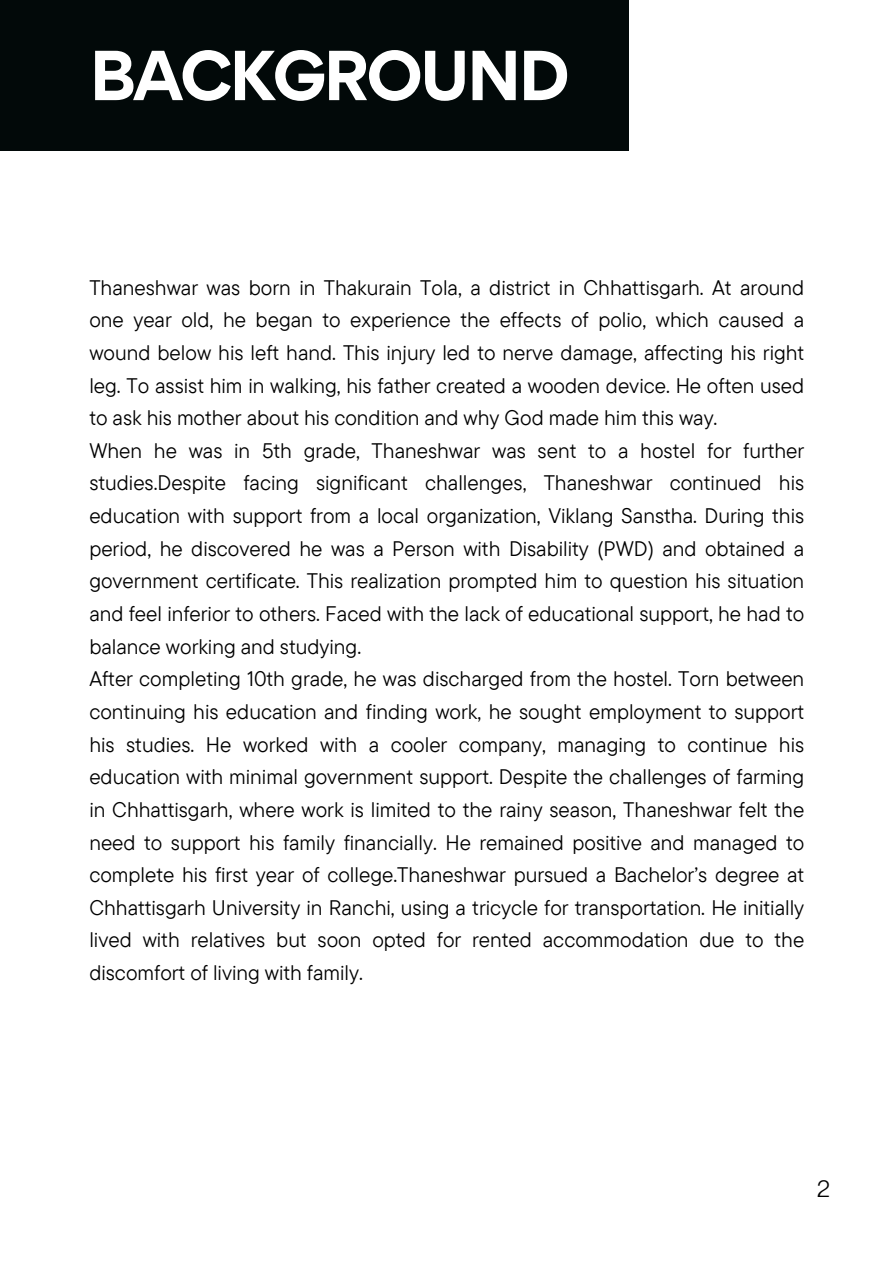
<style>
.page{position:relative;width:894px;height:1264px;background:#fff}
.page>*{position:absolute;margin:0;border:0;box-sizing:border-box;transform-origin:0 0}
.t1{font:700 63px "Gordita";letter-spacing:-.05em;color:#fff}
.t2{font:24px "Neue Montreal";color:#000}
.t3{font:21px/32.7px "TT Commons Pro";color:#000;text-align:justify}
</style>
<div class="page">
<div style="left:0;top:0;width:628px;height:151px;background:#020909"></div>
<h1 class="t1" style="left:89px;top:33px;width:482px">BACKGROUND</h1>
<p class="t3" style="left:89px;top:270px;width:716px">Thaneshwar was born in Thakurain Tola, a district in Chhattisgarh. At around one year old, he began to experience the effects of polio, which caused a wound below his left hand. This injury led to nerve damage, affecting his right leg. To assist him in walking, his father created a wooden device. He often used to ask his mother about his condition and why God made him this way.</p>
<p class="t3" style="left:89px;top:433px;width:716px">When he was in 5th grade, Thaneshwar was sent to a hostel for further studies.Despite facing significant challenges, Thaneshwar continued his education with support from a local organization, Viklang Sanstha. During this period, he discovered he was a Person with Disability (PWD) and obtained a government certificate. This realization prompted him to question his situation and feel inferior to others. Faced with the lack of educational support, he had to balance working and studying.</p>
<p class="t3" style="left:89px;top:662px;width:716px">After completing 10th grade, he was discharged from the hostel. Torn between continuing his education and finding work, he sought employment to support his studies. He worked with a cooler company, managing to continue his education with minimal government support. Despite the challenges of farming in Chhattisgarh, where work is limited to the rainy season, Thaneshwar felt the need to support his family financially. He remained positive and managed to complete his first year of college.Thaneshwar pursued a Bachelor’s degree at Chhattisgarh University in Ranchi, using a tricycle for transportation. He initially lived with relatives but soon opted for rented accommodation due to the discomfort of living with family.</p>
<p class="t2" style="left:816px;top:1173px;width:14px">2</p>
</div>
